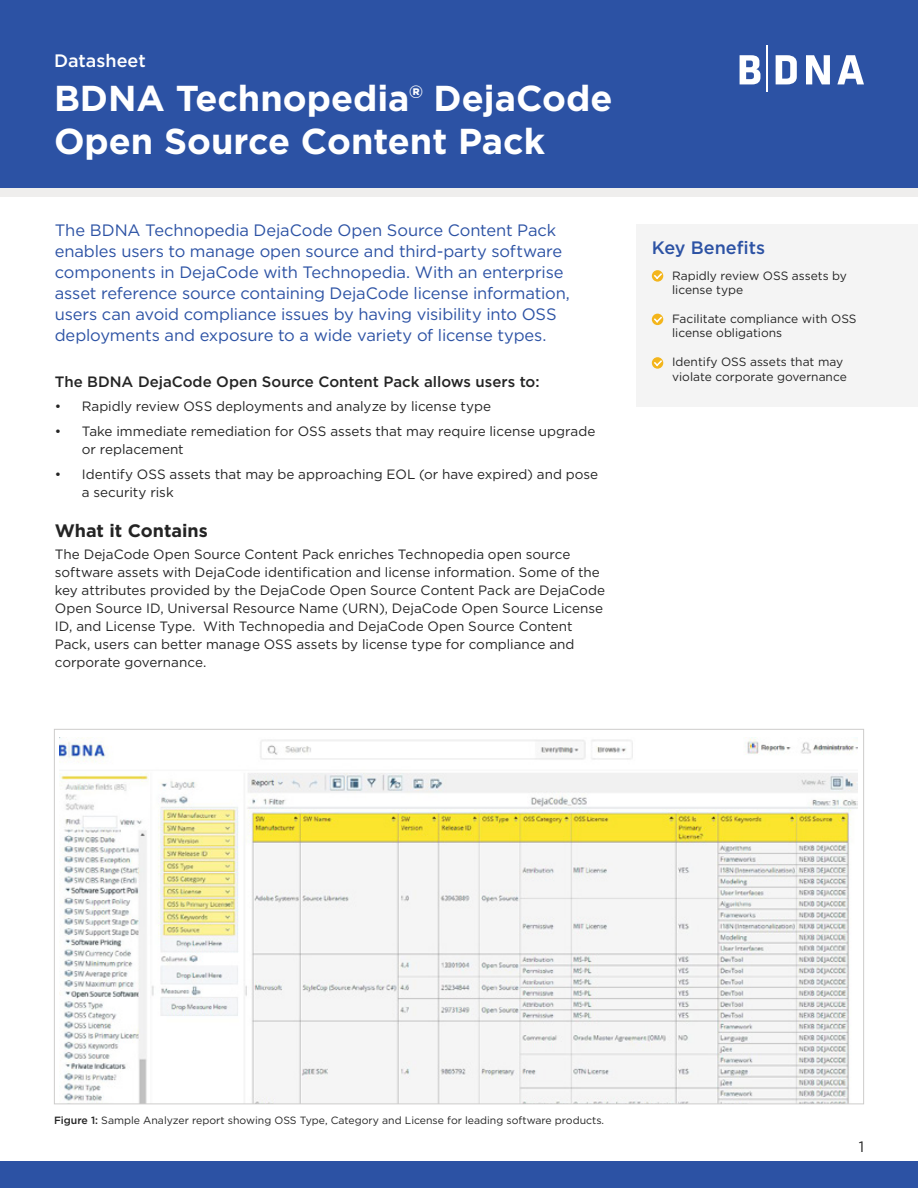
<style>
.page{position:relative;width:918px;height:1188px;background:#fff}
.page>*{position:absolute;margin:0;border:0;box-sizing:border-box;transform-origin:0 0}
.t1{font:700 36px/43.2px "Gotham";color:#fff}
.t2{font:700 18px "Gotham";color:#242424}
.t3{font:500 18px "Gotham";color:#2c52a4}
.t4{font:500 18px "Gotham";color:#fff}
.t5{font:16.5px/21px "Gotham";letter-spacing:-.01em;color:#2c52a4}
.t6{font:500 15px "Gotham";color:#242424}
.t7{font:15px "Gotham";color:#242424}
.t8{font:13.5px/18px "Gotham";color:#242424}
.t9{font:12px/14.4px "Gotham";color:#242424}
.t10{font:10.5px "Gotham";color:#242424}
.s1{font-weight:500}
</style>
<div class="page">
<div style="left:0;top:1161px;width:918px;height:27px;background:#2c52a4"></div>
<div style="left:0;top:0;width:918px;height:188px;background:#2c52a4"></div>
<svg style="left:740px;top:55px;width:124px;height:29px"></svg>
<hr style="left:766px;top:45px;width:2px;height:46px;background:#fff">
<div style="left:0;top:188px;width:918px;height:9px;background:#efeeed"></div>
<div style="left:637px;top:224px;width:281px;height:183px;background:#f4f4f4"></div>
<svg style="left:652px;top:270px;width:11px;height:12px"></svg>
<svg style="left:654px;top:273px;width:8px;height:6px"></svg>
<div style="left:652px;top:314px;width:11px;height:11px;background:#f3b51b;border-radius:50%"></div>
<svg style="left:654px;top:317px;width:8px;height:6px"></svg>
<svg style="left:652px;top:357px;width:11px;height:12px"></svg>
<svg style="left:654px;top:360px;width:8px;height:6px"></svg>
<img style="left:60px;top:738px;width:797px;height:364px">
<h2 class="t4" style="left:54px;top:49px;width:93px">Datasheet</h2>
<h1 class="t1" style="left:54px;top:77px;width:560px">BDNA Technopedia® DejaCode<br>Open Source Content Pack</h1>
<p class="t5" style="left:55px;top:219px;width:517px">The BDNA Technopedia DejaCode Open Source Content Pack enables users to manage open source and third-party software components in DejaCode with Technopedia. With an enterprise asset reference source containing DejaCode license information, users can avoid compliance issues by having visibility into OSS deployments and exposure to a wide variety of license types.</p>
<p class="t6" style="left:55px;top:372px;width:486px">The BDNA DejaCode Open Source Content Pack allows users to:</p>
<p class="t8" style="left:55px;top:397px;width:438px">• Rapidly review OSS deployments and analyze by license type</p>
<p class="t8" style="left:82px;top:422px;width:515px;text-indent:-27px">• Take immediate remediation for OSS assets that may require license upgrade or replacement</p>
<p class="t8" style="left:82px;top:465px;width:518px;text-indent:-27px">• Identify OSS assets that may be approaching EOL (or have expired) and pose a security risk</p>
<h2 class="t2" style="left:55px;top:519px;width:155px">What it Contains</h2>
<p class="t8" style="left:55px;top:544px;width:552px">The DejaCode Open Source Content Pack enriches Technopedia open source software assets with DejaCode identification and license information. Some of the key attributes provided by the DejaCode Open Source Content Pack are DejaCode Open Source ID, Universal Resource Name (URN), DejaCode Open Source License ID, and License Type. With Technopedia and DejaCode Open Source Content Pack, users can better manage OSS assets by license type for compliance and corporate governance.</p>
<h2 class="t3" style="left:652px;top:236px;width:115px">Key Benefits</h2>
<p class="t9" style="left:672px;top:268px;width:176px">Rapidly review OSS assets by license type</p>
<p class="t9" style="left:672px;top:311px;width:186px">Facilitate compliance with OSS license obligations</p>
<p class="t9" style="left:672px;top:355px;width:176px">Identify OSS assets that may violate corporate governance</p>
<p class="t10" style="left:54px;top:1114px;width:552px"><span class="s1">Figure 1:</span> Sample Analyzer report showing OSS Type, Category and License for leading software products.</p>
<p class="t7" style="left:859px;top:1137px;width:7px">1</p>
</div>
